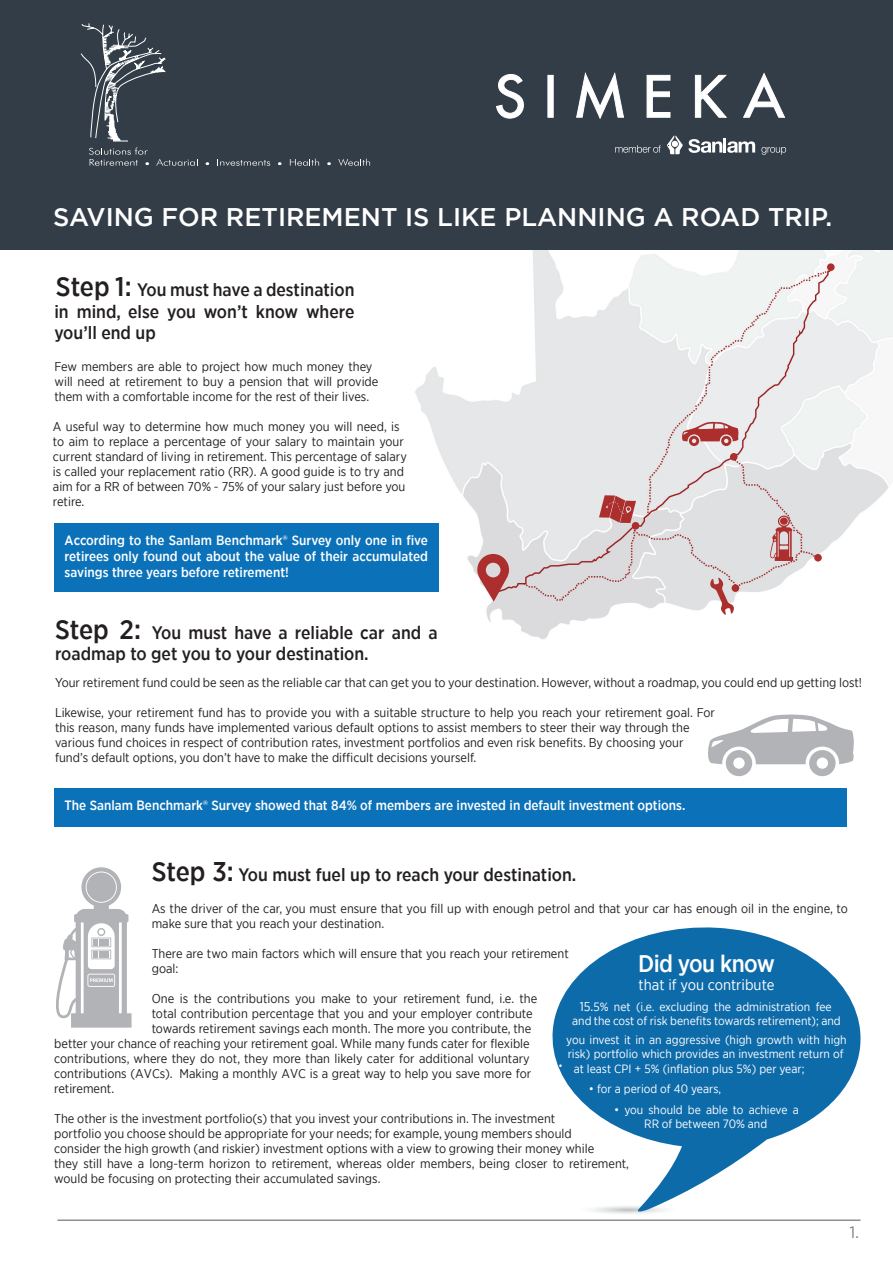
<style>
.page{position:relative;width:893px;height:1263px;background:#fff}
.page>*{position:absolute;margin:0;border:0;box-sizing:border-box;transform-origin:0 0}
.t1{font:500 25.5px "Gotham";color:#fff}
.t2{font:500 24px "Gotham Narrow";letter-spacing:-.025em;color:#fff}
.t3{font:500 18px/21.6px "Gotham Narrow";color:#231f20;text-align:justify}
.t4{font:16.5px "Gotham";color:#808285}
.t5{font:15px "Gotham Narrow";color:#fff}
.t6{font:500 13.5px/16.2px "Gotham Narrow";color:#fff;text-align:justify}
.t7{font:12.75px/15px "Gotham Narrow";color:#231f20}
.t8{font:12px/14.4px "Gotham Narrow";color:#fff;text-align:center}
.s1{font-size:27px}
.s2{font-size:12.75px}
</style>
<div class="page">
<img style="left:383px;top:250px;width:510px;height:389px">
<svg style="left:477px;top:554px;width:32px;height:48px;background:#c78585"></svg>
<div style="left:632px;top:522px;width:7px;height:8px;background:#ac2f2e;border-radius:50%"></div>
<div style="left:814px;top:554px;width:8px;height:7px;background:#ac2f2e;border-radius:50%"></div>
<div style="left:732px;top:584px;width:7px;height:8px;background:#ac2f2e;border-radius:50%"></div>
<div style="left:730px;top:453px;width:8px;height:8px;background:#ac2f2e;border-radius:50%"></div>
<div style="left:827px;top:263px;width:8px;height:8px;background:#ac2f2e;border-radius:50%"></div>
<svg style="left:682px;top:422px;width:57px;height:24px"></svg>
<svg style="left:710px;top:578px;width:24px;height:37px"></svg>
<svg style="left:599px;top:495px;width:37px;height:28px"></svg>
<svg style="left:769px;top:516px;width:24px;height:45px"></svg>
<div style="left:780px;top:517px;width:8px;height:8px;background:#ac2f2e;border-radius:50%"></div>
<svg style="left:708px;top:714px;width:146px;height:62px"></svg>
<svg style="left:613px;top:1213px;width:30px;height:1px"></svg>
<svg style="left:56px;top:867px;width:76px;height:161px"></svg>
<div style="left:88px;top:874px;width:26px;height:26px;background:#b2b3b7;border-radius:50%"></div>
<svg style="left:552px;top:927px;width:309px;height:286px;fill:#0e6baa"></svg>
<div style="left:54px;top:523px;width:384px;height:68px;background:#0b72ba"></div>
<div style="left:54px;top:788px;width:792px;height:38px;background:#0b72ba"></div>
<hr style="left:57px;top:1220px;width:803px;height:1px;background:#57585a">
<div style="left:0;top:0;width:893px;height:250px;background:#323d47"></div>
<svg style="left:81px;top:23px;width:85px;height:119px"></svg>
<svg style="left:89px;top:148px;width:60px;height:18px"></svg>
<svg style="left:156px;top:159px;width:42px;height:7px"></svg>
<svg style="left:217px;top:159px;width:53px;height:7px"></svg>
<svg style="left:278px;top:162px;width:4px;height:3px"></svg>
<svg style="left:290px;top:159px;width:29px;height:7px"></svg>
<svg style="left:327px;top:162px;width:4px;height:3px"></svg>
<svg style="left:338px;top:159px;width:32px;height:7px"></svg>
<svg style="left:615px;top:145px;width:46px;height:8px"></svg>
<svg style="left:761px;top:147px;width:25px;height:8px"></svg>
<svg style="left:667px;top:135px;width:88px;height:19px"></svg>
<svg style="left:496px;top:74px;width:28px;height:45px"></svg>
<div style="left:548px;top:75px;width:5px;height:42px;background:#fff"></div>
<svg style="left:576px;top:72px;width:48px;height:47px"></svg>
<svg style="left:647px;top:75px;width:23px;height:43px"></svg>
<svg style="left:695px;top:75px;width:32px;height:43px"></svg>
<svg style="left:743px;top:73px;width:42px;height:45px"></svg>
<h1 class="t1" style="left:53px;top:203px;width:781px">SAVING FOR RETIREMENT IS LIKE PLANNING A ROAD TRIP.</h1>
<h3 class="t3" style="left:54px;top:279px;width:302px"><span class="s1">Step 1:</span> You must have a destination in mind, else you won’t know where you’ll end up</h3>
<p class="t7" style="left:54px;top:358px;width:326px">Few members are able to project how much money they will need at retirement to buy a pension that will provide them with a comfortable income for the rest of their lives.</p>
<p class="t7" style="left:53px;top:418px;width:356px">A useful way to determine how much money you will need, is to aim to replace a percentage of your salary to maintain your current standard of living in retirement. This percentage of salary is called your replacement ratio (RR). A good guide is to try and aim for a RR of between 70% - 75% of your salary just before you retire.</p>
<p class="t6" style="left:65px;top:532px;width:365px">According to the Sanlam Benchmark® Survey only one in five retirees only found out about the value of their accumulated savings three years before retirement!</p>
<h3 class="t3" style="left:55px;top:621px;width:384px"><span class="s1">Step 2:</span> You must have a reliable car and a roadmap to get you to your destination.</h3>
<p class="t7" style="left:55px;top:675px;width:809px">Your retirement fund could be seen as the reliable car that can get you to your destination. However, without a roadmap, you could end up getting lost!</p>
<p class="t7" style="left:55px;top:705px;width:662px">Likewise, your retirement fund has to provide you with a suitable structure to help you reach your retirement goal. For this reason, many funds have implemented various default options to assist members to steer their way through the various fund choices in respect of contribution rates, investment portfolios and even risk benefits. By choosing your fund’s default options, you don’t have to make the difficult decisions yourself.</p>
<p class="t6" style="left:65px;top:797px;width:622px">The Sanlam Benchmark® Survey showed that 84% of members are invested in default investment options.</p>
<h3 class="t3" style="left:152px;top:864px;width:426px"><span class="s1">Step 3:</span> You must fuel up to reach your destination.</h3>
<p class="t7" style="left:152px;top:900px;width:698px">As the driver of the car, you must ensure that you fill up with enough petrol and that your car has enough oil in the engine, to make sure that you reach your destination.</p>
<p class="t7" style="left:152px;top:945px;width:419px">There are two main factors which will ensure that you reach your retirement goal:</p>
<p class="t7" style="left:152px;top:990px;width:387px">One is the contributions you make to your retirement fund, i.e. the</p>
<p class="t7" style="left:152px;top:1005px;width:383px">total contribution percentage that you and your employer contribute</p>
<p class="t7" style="left:152px;top:1020px;width:381px">towards retirement savings each month. The more you contribute, the</p>
<p class="t7" style="left:54px;top:1035px;width:477px">better your chance of reaching your retirement goal. While many funds cater for flexible</p>
<p class="t7" style="left:54px;top:1050px;width:477px">contributions, where they do not, they more than likely cater for additional voluntary</p>
<p class="t7" style="left:54px;top:1065px;width:479px">contributions (AVCs). Making a monthly AVC is a great way to help you save more for</p>
<p class="t7" style="left:54px;top:1080px;width:62px">retirement.</p>
<p class="t7" style="left:54px;top:1110px;width:576px">The other is the investment portfolio(s) that you invest your contributions in. The investment<br>portfolio you choose should be appropriate for your needs; for example, young members should<br>consider the high growth (and riskier) investment options with a view to growing their money while<br>they still have a long-term horizon to retirement, whereas older members, being closer to retirement, would be focusing on protecting their accumulated savings.</p>
<h2 class="t2" style="left:638px;top:949px;width:138px">Did you know</h2>
<p class="t5" style="left:639px;top:976px;width:137px">that if you contribute</p>
<p class="t8" style="left:572px;top:999px;width:270px"><span class="s2">15.</span>5% net (i.e. excluding the administration fee and the cost of risk benefits towards retirement); and</p>
<p class="t8" style="left:566px;top:1032px;width:282px">you invest it in an aggressive (high growth with high</p>
<p class="t8" style="left:568px;top:1047px;width:278px">risk) portfolio which provides an investment return of</p>
<p class="t8" style="left:574px;top:1061px;width:232px">at least CPI + 5% (inflation plus 5%) per year;</p>
<p class="t8" style="left:589px;top:1081px;width:134px">• for a period of 40 years,</p>
<p class="t8" style="left:614px;top:1102px;width:186px">• you should be able to achieve a<br>RR of between 70% and</p>
<p class="t4" style="left:849px;top:1223px;width:11px">1.</p>
</div>
